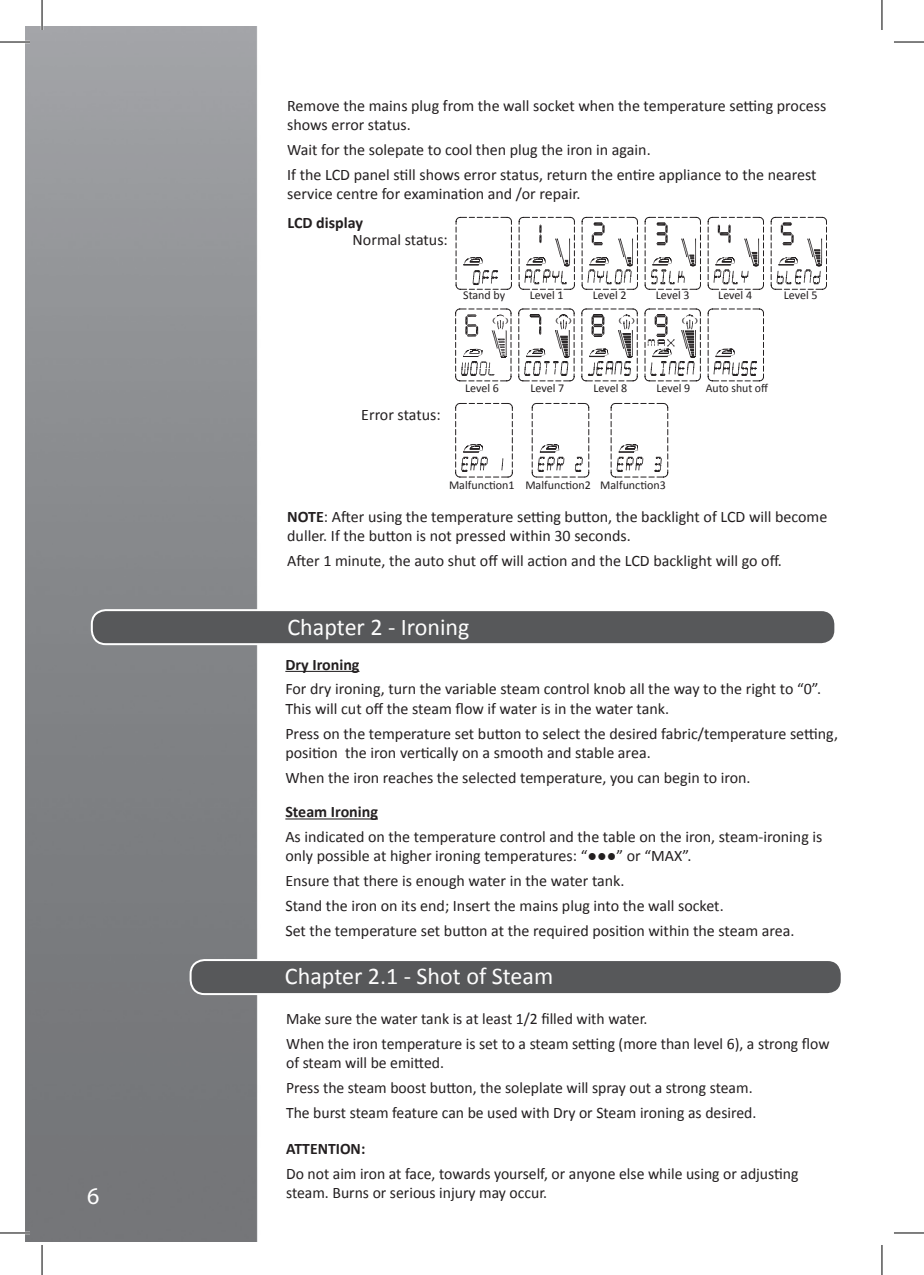
<style>
.page{position:relative;width:924px;height:1275px;background:#fff}
.page>*{position:absolute;margin:0;border:0;box-sizing:border-box;transform-origin:0 0}
.t1{font:24px "Calibri";color:#fdfdfd}
.t2{font:24px "Myriad Pro";color:#fff}
.t3{font:16px/19.2px "Calibri";color:#231f20}
.t4{font:700 16px "Calibri";color:#231f20}
.t5{font:12px "Calibri";color:#231f20}
.s1{font-weight:700}
</style>
<div class="page">
<img style="left:25px;top:27px;width:814px;height:1214px">
<div style="left:92px;top:610px;width:743px;height:34px;background:#57585a;border-radius:14px"></div>
<div style="left:91px;top:609px;width:745px;height:36px;border:2px solid #fff;border-radius:14px"></div>
<hr style="left:285px;top:671px;width:74px;height:1px;background:#231f20">
<hr style="left:285px;top:818px;width:93px;height:1px;background:#231f20">
<div style="left:190px;top:960px;width:651px;height:34px;background:#57585a;border-radius:14px"></div>
<div style="left:189px;top:959px;width:653px;height:36px;border:2px solid #fff;border-radius:14px"></div>
<svg style="left:455px;top:308px;width:56px;height:73px"></svg>
<svg style="left:518px;top:308px;width:56px;height:73px"></svg>
<svg style="left:644px;top:308px;width:56px;height:77px"></svg>
<svg style="left:581px;top:308px;width:56px;height:73px"></svg>
<svg style="left:707px;top:308px;width:56px;height:73px"></svg>
<svg style="left:770px;top:217px;width:56px;height:73px"></svg>
<svg style="left:707px;top:217px;width:56px;height:73px"></svg>
<svg style="left:581px;top:217px;width:57px;height:73px"></svg>
<svg style="left:644px;top:217px;width:56px;height:73px"></svg>
<svg style="left:518px;top:217px;width:57px;height:73px"></svg>
<svg style="left:455px;top:217px;width:57px;height:73px"></svg>
<svg style="left:610px;top:403px;width:58px;height:75px"></svg>
<svg style="left:531px;top:403px;width:58px;height:75px"></svg>
<svg style="left:455px;top:403px;width:57px;height:75px"></svg>
<hr style="left:0;top:41px;width:30px;height:2px;background:#fff">
<hr style="left:0;top:1231px;width:30px;height:3px;background:#fff">
<hr style="left:41px;top:0;width:2px;height:30px;background:#fff">
<hr style="left:0;top:42px;width:30px;height:1px;background:#000">
<hr style="left:893px;top:42px;width:30px;height:1px;background:#000">
<hr style="left:0;top:1232px;width:30px;height:1px;background:#000">
<hr style="left:893px;top:1232px;width:30px;height:1px;background:#000">
<hr style="left:42px;top:0;width:1px;height:30px;background:#000">
<hr style="left:42px;top:1245px;width:1px;height:30px;background:#000">
<hr style="left:881px;top:0;width:1px;height:30px;background:#000">
<hr style="left:881px;top:1245px;width:1px;height:30px;background:#000">
<h1 class="t2" style="left:87px;top:1180px;width:14px">6</h1>
<p class="t3" style="left:287px;top:96px;width:540px">Remove the mains plug from the wall socket when the temperature setting process shows error status.</p>
<p class="t3" style="left:287px;top:137px;width:530px;line-height:24.8px">Wait for the solepate to cool then plug the iron in again.<br>If the LCD panel still shows error status, return the entire appliance to the nearest</p>
<p class="t3" style="left:287px;top:184px;width:295px">service centre for examination and /or repair.</p>
<p class="t4" style="left:287px;top:212px;width:77px">LCD display</p>
<p class="t3" style="left:352px;top:230px;width:97px">Normal status:</p>
<p class="t5" style="left:463px;top:287px;width:44px">Stand by</p>
<p class="t5" style="left:529px;top:287px;width:35px">Level 1</p>
<p class="t5" style="left:592px;top:287px;width:35px">Level 2</p>
<p class="t5" style="left:655px;top:287px;width:35px">Level 3</p>
<p class="t5" style="left:718px;top:287px;width:35px">Level 4</p>
<p class="t5" style="left:783px;top:287px;width:35px">Level 5</p>
<p class="t3" style="left:361px;top:405px;width:81px">Error status:</p>
<p class="t5" style="left:465px;top:380px;width:35px">Level 6</p>
<p class="t5" style="left:530px;top:380px;width:35px">Level 7</p>
<p class="t5" style="left:593px;top:380px;width:35px">Level 8</p>
<p class="t5" style="left:656px;top:380px;width:35px">Level 9</p>
<p class="t5" style="left:705px;top:380px;width:64px">Auto shut off</p>
<p class="t5" style="left:449px;top:477px;width:218px">Malfunction1 Malfunction2 Malfunction3</p>
<p class="t3" style="left:287px;top:507px;width:541px"><span class="s1">NOTE</span>: After using the temperature setting button, the backlight of LCD will become duller. If the button is not pressed within 30 seconds.</p>
<p class="t3" style="left:287px;top:551px;width:496px">After 1 minute, the auto shut off will action and the LCD backlight will go off.</p>
<h1 class="t1" style="left:287px;top:612px;width:183px">Chapter 2 - Ironing</h1>
<p class="t4" style="left:285px;top:654px;width:76px">Dry Ironing</p>
<p class="t3" style="left:285px;top:679px;width:537px">For dry ironing, turn the variable steam control knob all the way to the right to “0”.<br>This will cut off the steam flow if water is in the water tank.</p>
<p class="t3" style="left:285px;top:723px;width:554px">Press on the temperature set button to select the desired fabric/temperature setting, position the iron vertically on a smooth and stable area.</p>
<p class="t3" style="left:285px;top:767px;width:466px">When the iron reaches the selected temperature, you can begin to iron.</p>
<p class="t4" style="left:285px;top:801px;width:94px">Steam Ironing</p>
<p class="t3" style="left:285px;top:827px;width:538px">As indicated on the temperature control and the table on the iron, steam-ironing is only possible at higher ironing temperatures: “●●●” or “MAX”.</p>
<p class="t3" style="left:285px;top:868px;width:510px;line-height:24.8px">Ensure that there is enough water in the water tank.<br>Stand the iron on its end; Insert the mains plug into the wall socket.<br>Set the temperature set button at the required position within the steam area.</p>
<h1 class="t1" style="left:285px;top:961px;width:270px">Chapter 2.1 - Shot of Steam</h1>
<p class="t3" style="left:286px;top:1006px;width:545px;line-height:24.8px">Make sure the water tank is at least 1/2 filled with water.<br>When the iron temperature is set to a steam setting (more than level 6), a strong flow</p>
<p class="t3" style="left:286px;top:1050px;width:471px;line-height:24.8px">of steam will be emitted.<br>Press the steam boost button, the soleplate will spray out a strong steam.<br>The burst steam feature can be used with Dry or Steam ironing as desired.</p>
<p class="t4" style="left:286px;top:1138px;width:81px">ATTENTION:</p>
<p class="t3" style="left:286px;top:1164px;width:513px">Do not aim iron at face, towards yourself, or anyone else while using or adjusting steam. Burns or serious injury may occur.</p>
</div>
